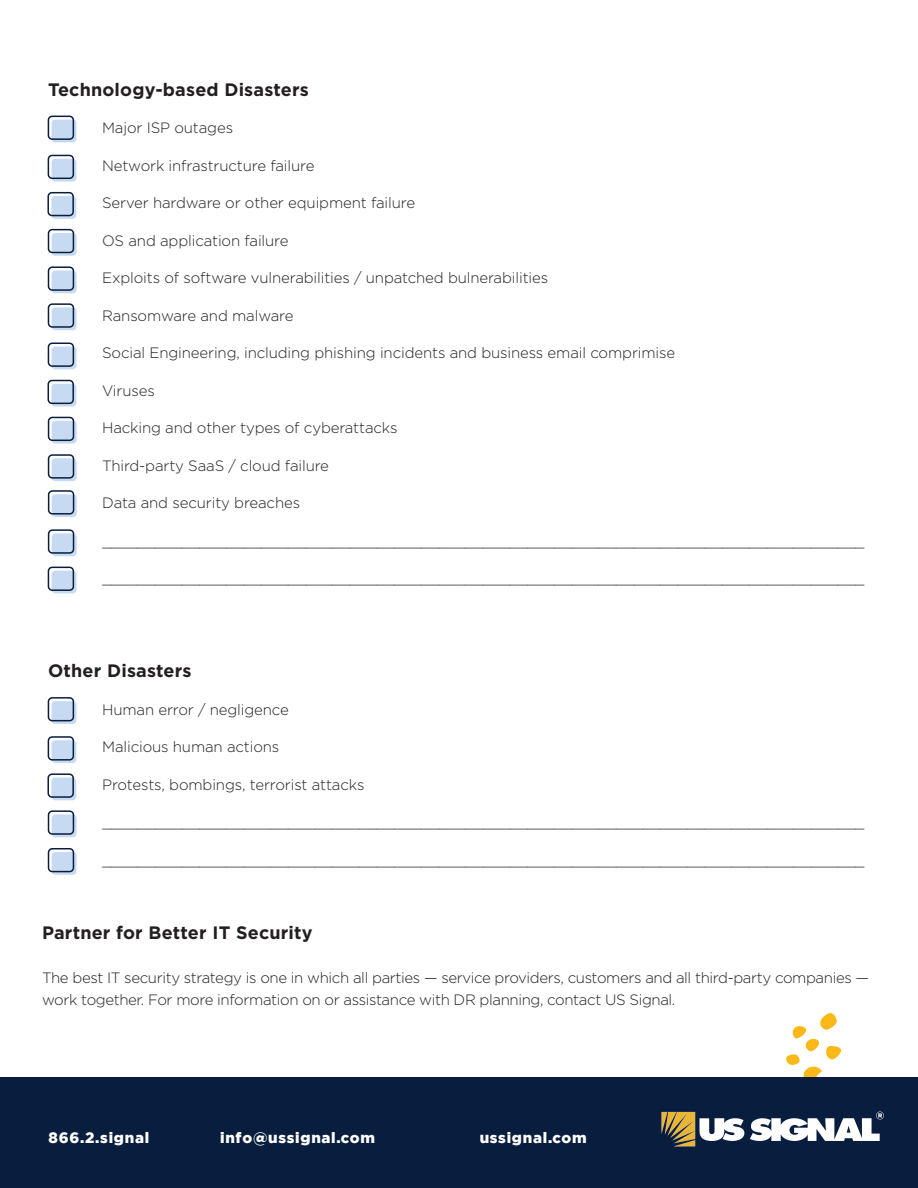
<style>
.page{position:relative;width:918px;height:1188px;background:#fff}
.page>*{position:absolute;margin:0;border:0;box-sizing:border-box;transform-origin:0 0}
.t1{font:700 18px "Gotham";letter-spacing:.01em;color:#231f20}
.t2{font:300 15px/22.5px "Gotham";letter-spacing:-.01em;color:#231f20}
.t3{font:900 15px "Gotham";letter-spacing:.05em;color:#fff}
</style>
<div class="page">
<div style="left:52px;top:120px;width:25px;height:22px;background:#c6dbf1;border-radius:4px"></div>
<div style="left:48px;top:116px;width:26px;height:24px;border:2px solid #091d3e;border-radius:4px"></div>
<div style="left:52px;top:159px;width:24px;height:23px;background:#c6dbf1;border-radius:4px"></div>
<div style="left:48px;top:155px;width:26px;height:24px;border:2px solid #091d3e;border-radius:4px"></div>
<div style="left:51px;top:196px;width:25px;height:23px;background:#c6dbf1;border-radius:4px"></div>
<div style="left:47px;top:192px;width:27px;height:24px;border:2px solid #091d3e;border-radius:4px"></div>
<div style="left:52px;top:233px;width:25px;height:23px;background:#c6dbf1;border-radius:4px"></div>
<div style="left:48px;top:229px;width:26px;height:24px;border:2px solid #091d3e;border-radius:4px"></div>
<div style="left:52px;top:270px;width:25px;height:23px;background:#c6dbf1;border-radius:4px"></div>
<div style="left:48px;top:266px;width:26px;height:25px;border:2px solid #091d3e;border-radius:4px"></div>
<div style="left:52px;top:701px;width:25px;height:23px;background:#c6dbf1;border-radius:4px"></div>
<div style="left:48px;top:697px;width:26px;height:24px;border:2px solid #091d3e;border-radius:4px"></div>
<div style="left:52px;top:740px;width:24px;height:23px;background:#c6dbf1;border-radius:4px"></div>
<div style="left:48px;top:736px;width:26px;height:25px;border:2px solid #091d3e;border-radius:4px"></div>
<div style="left:51px;top:777px;width:25px;height:23px;background:#c6dbf1;border-radius:4px"></div>
<div style="left:47px;top:773px;width:27px;height:25px;border:2px solid #091d3e;border-radius:4px"></div>
<div style="left:52px;top:814px;width:25px;height:23px;background:#c6dbf1;border-radius:4px"></div>
<div style="left:48px;top:810px;width:26px;height:25px;border:2px solid #091d3e;border-radius:4px"></div>
<div style="left:52px;top:852px;width:25px;height:23px;background:#c6dbf1;border-radius:4px"></div>
<div style="left:48px;top:848px;width:26px;height:24px;border:2px solid #091d3e;border-radius:4px"></div>
<svg style="left:786px;top:1013px;width:56px;height:65px"></svg>
<div style="left:0;top:1078px;width:918px;height:110px;background:#091d3f"></div>
<img style="left:661px;top:1112px;width:223px;height:36px">
<div style="left:52px;top:307px;width:25px;height:23px;background:#c6dbf1;border-radius:4px"></div>
<div style="left:48px;top:303px;width:26px;height:25px;border:2px solid #091d3e;border-radius:4px"></div>
<div style="left:52px;top:347px;width:25px;height:22px;background:#c6dbf1;border-radius:4px"></div>
<div style="left:48px;top:343px;width:26px;height:24px;border:2px solid #091d3e;border-radius:4px"></div>
<div style="left:51px;top:384px;width:25px;height:23px;background:#c6dbf1;border-radius:4px"></div>
<div style="left:48px;top:380px;width:26px;height:24px;border:2px solid #091d3e;border-radius:4px"></div>
<div style="left:52px;top:421px;width:25px;height:23px;background:#c6dbf1;border-radius:4px"></div>
<div style="left:48px;top:417px;width:26px;height:24px;border:2px solid #091d3e;border-radius:4px"></div>
<div style="left:52px;top:458px;width:25px;height:23px;background:#c6dbf1;border-radius:4px"></div>
<div style="left:48px;top:454px;width:26px;height:25px;border:2px solid #091d3e;border-radius:4px"></div>
<div style="left:52px;top:494px;width:25px;height:23px;background:#c6dbf1;border-radius:4px"></div>
<div style="left:48px;top:490px;width:26px;height:25px;border:2px solid #091d3e;border-radius:4px"></div>
<div style="left:52px;top:533px;width:25px;height:23px;background:#c6dbf1;border-radius:4px"></div>
<div style="left:48px;top:529px;width:26px;height:25px;border:2px solid #091d3e;border-radius:4px"></div>
<div style="left:52px;top:571px;width:25px;height:22px;background:#c6dbf1;border-radius:4px"></div>
<div style="left:48px;top:567px;width:26px;height:24px;border:2px solid #091d3e;border-radius:4px"></div>
<p class="t1" style="left:48px;top:77px;width:262px">Technology-based Disasters</p>
<p class="t2" style="left:102px;top:116px;width:133px">Major ISP outages</p>
<p class="t2" style="left:102px;top:154px;width:214px">Network infrastructure failure</p>
<p class="t2" style="left:102px;top:191px;width:315px">Server hardware or other equipment failure</p>
<p class="t2" style="left:102px;top:229px;width:188px">OS and application failure</p>
<p class="t2" style="left:102px;top:266px;width:448px">Exploits of software vulnerabilities / unpatched bulnerabilities</p>
<p class="t2" style="left:102px;top:304px;width:193px">Ransomware and malware</p>
<p class="t2" style="left:102px;top:341px;width:575px">Social Engineering, including phishing incidents and business email comprimise</p>
<p class="t2" style="left:102px;top:379px;width:54px">Viruses</p>
<p class="t2" style="left:102px;top:416px;width:297px">Hacking and other types of cyberattacks</p>
<p class="t2" style="left:102px;top:454px;width:228px">Third-party SaaS / cloud failure</p>
<p class="t2" style="left:102px;top:491px;width:200px">Data and security breaches</p>
<p class="t2" style="left:102px;top:529px;width:764px">______________________________________________________________________________________</p>
<p class="t2" style="left:102px;top:566px;width:764px">______________________________________________________________________________________</p>
<p class="t1" style="left:48px;top:659px;width:145px">Other Disasters</p>
<p class="t2" style="left:102px;top:698px;width:188px">Human error / negligence</p>
<p class="t2" style="left:102px;top:735px;width:179px">Malicious human actions</p>
<p class="t2" style="left:102px;top:773px;width:264px">Protests, bombings, terrorist attacks</p>
<p class="t2" style="left:102px;top:810px;width:764px">______________________________________________________________________________________</p>
<p class="t2" style="left:102px;top:848px;width:764px">______________________________________________________________________________________</p>
<p class="t1" style="left:42px;top:921px;width:272px">Partner for Better IT Security</p>
<p class="t2" style="left:42px;top:966px;width:829px">The best IT security strategy is one in which all parties — service providers, customers and all third-party companies — work together. For more information on or assistance with DR planning, contact US Signal.</p>
<p class="t3" style="left:49px;top:1129px;width:102px">866.2.signal</p>
<p class="t3" style="left:220px;top:1129px;width:156px">info@ussignal.com</p>
<p class="t3" style="left:480px;top:1129px;width:108px">ussignal.com</p>
</div>
